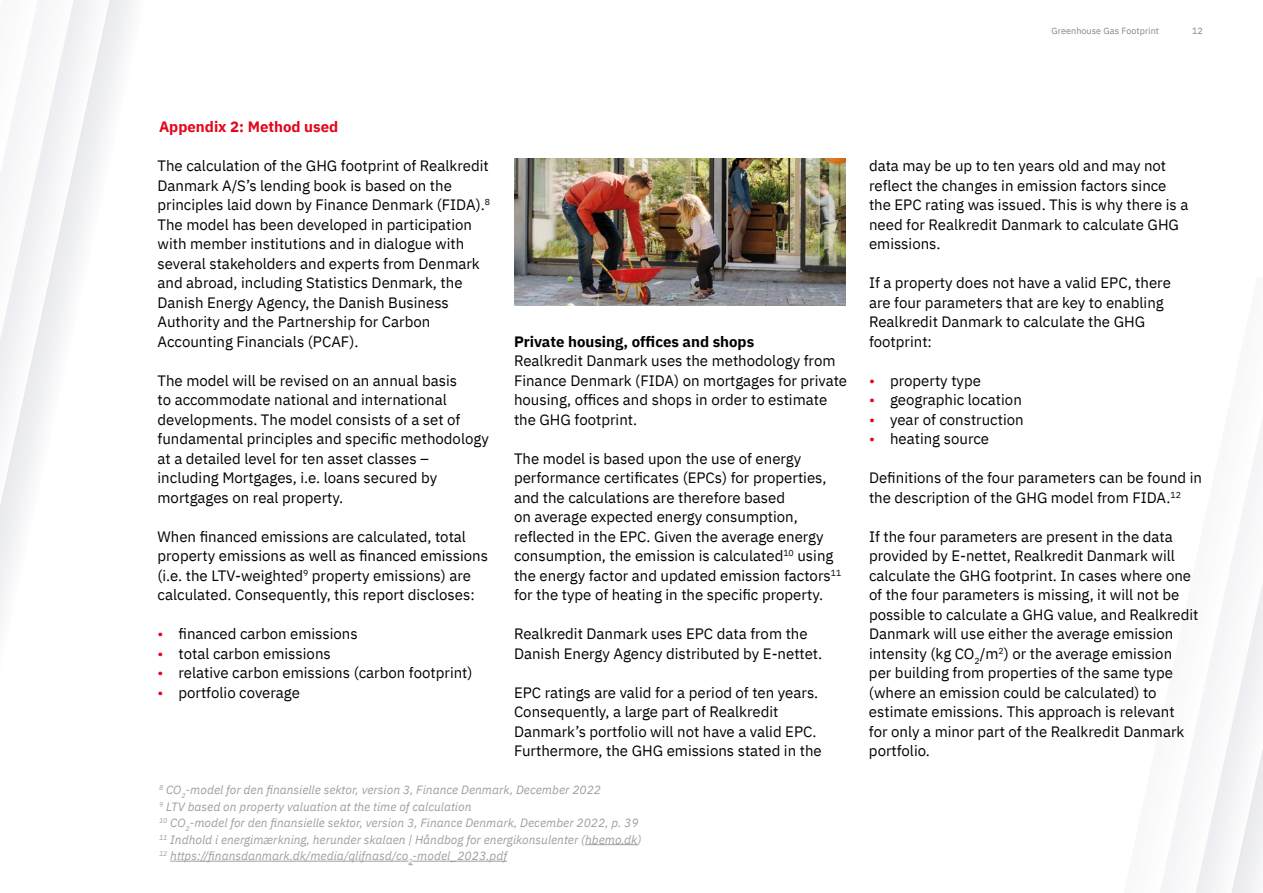
<style>
.page{position:relative;width:1263px;height:893px;background:#fff}
.page>*{position:absolute;margin:0;border:0;box-sizing:border-box;transform-origin:0 0}
.t1{font:15px/19.5px "IBM Plex Sans";color:#020203}
.t2{font:700 15px "IBM Plex Sans";color:#020203}
.t3{font:700 15px "IBM Plex Sans";color:#e3061c}
.t4{font:italic 12px/16.5px "IBM Plex Sans";color:#9f9f9f}
.t5{font:9px "IBM Plex Sans";letter-spacing:.005em;color:#7d8891}
.s1{color:#e3061c}
</style>
<div class="page">
<svg style="left:88px;top:0;width:35px;height:204px"></svg>
<svg style="left:52px;top:0;width:36px;height:370px"></svg>
<svg style="left:0;top:0;width:52px;height:611px"></svg>
<svg style="left:1160px;top:419px;width:103px;height:474px"></svg>
<img style="left:514px;top:159px;width:331px;height:146px">
<hr style="left:585px;top:844px;width:52px;height:1px;background:#9f9f9f">
<hr style="left:170px;top:861px;width:238px;height:1px;background:#9f9f9f">
<hr style="left:413px;top:861px;width:94px;height:1px;background:#9f9f9f">
<p class="t5" style="left:1051px;top:24px;width:109px">Greenhouse Gas Footprint</p>
<p class="t5" style="left:1192px;top:24px;width:12px">12</p>
<p class="t3" style="left:159px;top:115px;width:181px">Appendix 2: Method used</p>
<p class="t1" style="left:158px;top:155px;width:334px">The calculation of the GHG footprint of Realkredit Danmark A/S’s lending book is based on the principles laid down by Finance Denmark (FIDA).<sup>8<br></sup>The model has been developed in participation with member institutions and in dialogue with several stakeholders and experts from Denmark and abroad, including Statistics Denmark, the Danish Energy Agency, the Danish Business Authority and the Partnership for Carbon Accounting Financials (PCAF).</p>
<p class="t1" style="left:158px;top:369px;width:333px">The model will be revised on an annual basis<br>to accommodate national and international developments. The model consists of a set of fundamental principles and specific methodology at a detailed level for ten asset classes – including Mortgages, i.e. loans secured by mortgages on real property.</p>
<p class="t1" style="left:157px;top:525px;width:332px">When financed emissions are calculated, total property emissions as well as financed emissions (i.e. the LTV-weighted<sup>9</sup> property emissions) are calculated. Consequently, this report discloses:</p>
<p class="t1" style="left:157px;top:623px;width:202px"><span class="s1">•</span> financed carbon emissions</p>
<p class="t1" style="left:157px;top:642px;width:175px"><span class="s1">•</span> total carbon emissions</p>
<p class="t1" style="left:157px;top:662px;width:317px"><span class="s1">•</span> relative carbon emissions (carbon footprint)</p>
<p class="t1" style="left:157px;top:681px;width:144px"><span class="s1">•</span> portfolio coverage</p>
<p class="t2" style="left:514px;top:329px;width:242px">Private housing, offices and shops</p>
<p class="t1" style="left:514px;top:350px;width:335px">Realkredit Danmark uses the methodology from Finance Denmark (FIDA) on mortgages for private housing, offices and shops in order to estimate the GHG footprint.</p>
<p class="t1" style="left:514px;top:447px;width:329px">The model is based upon the use of energy performance certificates (EPCs) for properties, and the calculations are therefore based<br>on average expected energy consumption, reflected in the EPC. Given the average energy consumption, the emission is calculated<sup>10</sup> using the energy factor and updated emission factors<sup>11 </sup>for the type of heating in the specific property.</p>
<p class="t1" style="left:514px;top:623px;width:310px">Realkredit Danmark uses EPC data from the<br>Danish Energy Agency distributed by E-nettet.</p>
<p class="t1" style="left:514px;top:681px;width:309px">EPC ratings are valid for a period of ten years.<br>Consequently, a large part of Realkredit Danmark’s portfolio will not have a valid EPC.<br>Furthermore, the GHG emissions stated in the</p>
<p class="t4" style="left:159px;top:780px;width:484px"><sup>8</sup> CO<sub>2</sub>-model for den finansielle sektor, version 3, Finance Denmark, December 2022<br><sup>9</sup> LTV based on property valuation at the time of calculation<br><sup>10</sup> CO<sub>2</sub>-model for den finansielle sektor, version 3, Finance Denmark, December 2022, p. 39<br><sup>11</sup> Indhold i energimærkning, herunder skalaen | Håndbog for energikonsulenter (hbemo.dk)<br><sup>12</sup> https://finansdanmark.dk/media/qlifnasd/co<sub>2</sub>-model_2023.pdf</p>
<p class="t1" style="left:869px;top:155px;width:321px">data may be up to ten years old and may not reflect the changes in emission factors since the EPC rating was issued. This is why there is a need for Realkredit Danmark to calculate GHG emissions.</p>
<p class="t1" style="left:869px;top:272px;width:303px">If a property does not have a valid EPC, there are four parameters that are key to enabling Realkredit Danmark to calculate the GHG footprint:</p>
<p class="t1" style="left:869px;top:369px;width:114px"><span class="s1">•</span> property type</p>
<p class="t1" style="left:869px;top:389px;width:154px"><span class="s1">•</span> geographic location</p>
<p class="t1" style="left:869px;top:408px;width:156px"><span class="s1">•</span> year of construction</p>
<p class="t1" style="left:869px;top:428px;width:122px"><span class="s1">•</span> heating source</p>
<p class="t1" style="left:869px;top:467px;width:335px">Definitions of the four parameters can be found in the description of the GHG model from FIDA.<sup>12</sup></p>
<p class="t1" style="left:869px;top:525px;width:331px">If the four parameters are present in the data provided by E-nettet, Realkredit Danmark will calculate the GHG footprint. In cases where one of the four parameters is missing, it will not be possible to calculate a GHG value, and Realkredit Danmark will use either the average emission intensity (kg CO<sub>2</sub>/m<sup>2</sup>) or the average emission<br>per building from properties of the same type (where an emission could be calculated) to estimate emissions. This approach is relevant<br>for only a minor part of the Realkredit Danmark portfolio.</p>
</div>
